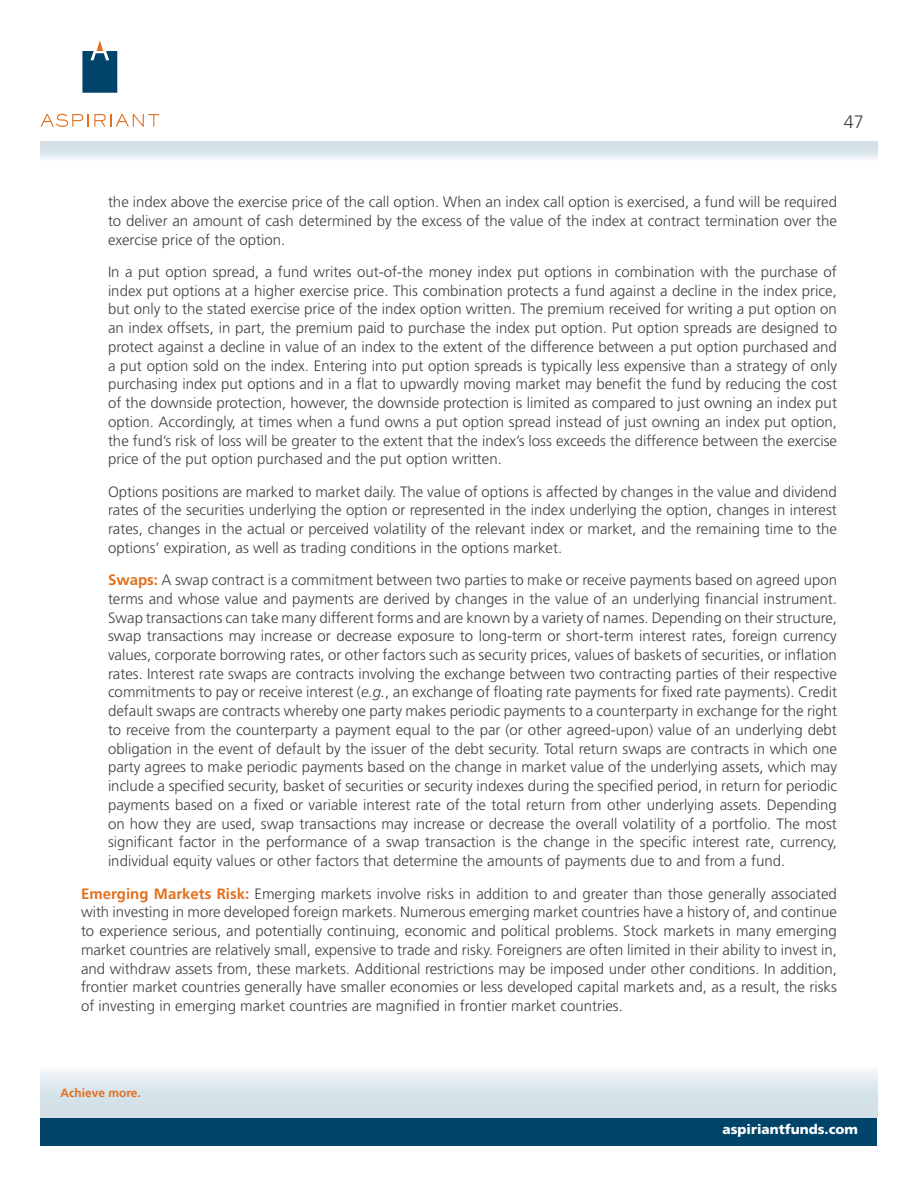
<style>
.page{position:relative;width:918px;height:1188px;background:#fff}
.page>*{position:absolute;margin:0;border:0;box-sizing:border-box;transform-origin:0 0}
.t1{font:300 18px "Frutiger LT Std";color:#414042}
.t2{font:300 15px/18.8px "Frutiger LT Std";color:#414042;text-align:justify}
.t3{font:900 13.5px "Frutiger LT Std";color:#fff}
.t4{font:700 12px "Frutiger LT Std";color:#e36f1e}
.s1{font-weight:700;color:#e36f1e}
.s2{font-style:italic}
</style>
<div class="page">
<svg style="left:82px;top:40px;width:35px;height:53px"></svg>
<svg style="left:41px;top:114px;width:118px;height:13px"></svg>
<div style="left:40px;top:142px;width:838px;height:24px;background:linear-gradient(to bottom,#c6d7e0,#fff)"></div>
<div style="left:40px;top:1118px;width:838px;height:28px;background:#00446a"></div>
<div style="left:41px;top:1053px;width:837px;height:65px;background:linear-gradient(to bottom,#fff,#c8d8e1)"></div>
<p class="t1" style="left:844px;top:112px;width:22px">47</p>
<p class="t2" style="left:108px;top:193px;width:731px">the index above the exercise price of the call option. When an index call option is exercised, a fund will be required to deliver an amount of cash determined by the excess of the value of the index at contract termination over the exercise price of the option.</p>
<p class="t2" style="left:108px;top:262px;width:731px">In a put option spread, a fund writes out-of-the money index put options in combination with the purchase of index put options at a higher exercise price. This combination protects a fund against a decline in the index price, but only to the stated exercise price of the index option written. The premium received for writing a put option on an index offsets, in part, the premium paid to purchase the index put option. Put option spreads are designed to protect against a decline in value of an index to the extent of the difference between a put option purchased and a put option sold on the index. Entering into put option spreads is typically less expensive than a strategy of only purchasing index put options and in a flat to upwardly moving market may benefit the fund by reducing the cost of the downside protection, however, the downside protection is limited as compared to just owning an index put option. Accordingly, at times when a fund owns a put option spread instead of just owning an index put option, the fund’s risk of loss will be greater to the extent that the index’s loss exceeds the difference between the exercise price of the put option purchased and the put option written.</p>
<p class="t2" style="left:108px;top:482px;width:730px">Options positions are marked to market daily. The value of options is affected by changes in the value and dividend rates of the securities underlying the option or represented in the index underlying the option, changes in interest rates, changes in the actual or perceived volatility of the relevant index or market, and the remaining time to the options’ expiration, as well as trading conditions in the options market.</p>
<p class="t2" style="left:108px;top:571px;width:731px;text-align:left"><span class="s1">Swaps:</span> A swap contract is a commitment between two parties to make or receive payments based on agreed upon terms and whose value and payments are derived by changes in the value of an underlying financial instrument.<br>Swap transactions can take many different forms and are known by a variety of names. Depending on their structure, swap transactions may increase or decrease exposure to long-term or short-term interest rates, foreign currency values, corporate borrowing rates, or other factors such as security prices, values of baskets of securities, or inflation rates. Interest rate swaps are contracts involving the exchange between two contracting parties of their respective commitments to pay or receive interest (<span class="s2">e.g.</span>, an exchange of floating rate payments for fixed rate payments). Credit default swaps are contracts whereby one party makes periodic payments to a counterparty in exchange for the right to receive from the counterparty a payment equal to the par (or other agreed-upon) value of an underlying debt obligation in the event of default by the issuer of the debt security. Total return swaps are contracts in which one party agrees to make periodic payments based on the change in market value of the underlying assets, which may include a specified security, basket of securities or security indexes during the specified period, in return for periodic payments based on a fixed or variable interest rate of the total return from other underlying assets. Depending on how they are used, swap transactions may increase or decrease the overall volatility of a portfolio. The most significant factor in the performance of a swap transaction is the change in the specific interest rate, currency, individual equity values or other factors that determine the amounts of payments due to and from a fund.</p>
<p class="t2" style="left:81px;top:884px;width:758px"><span class="s1">Emerging Markets Risk:</span> Emerging markets involve risks in addition to and greater than those generally associated with investing in more developed foreign markets. Numerous emerging market countries have a history of, and continue to experience serious, and potentially continuing, economic and political problems. Stock markets in many emerging market countries are relatively small, expensive to trade and risky. Foreigners are often limited in their ability to invest in, and withdraw assets from, these markets. Additional restrictions may be imposed under other conditions. In addition, frontier market countries generally have smaller economies or less developed capital markets and, as a result, the risks of investing in emerging market countries are magnified in frontier market countries.</p>
<p class="t4" style="left:60px;top:1085px;width:82px">Achieve more.</p>
<p class="t3" style="left:723px;top:1122px;width:137px">aspiriantfunds.com</p>
</div>
